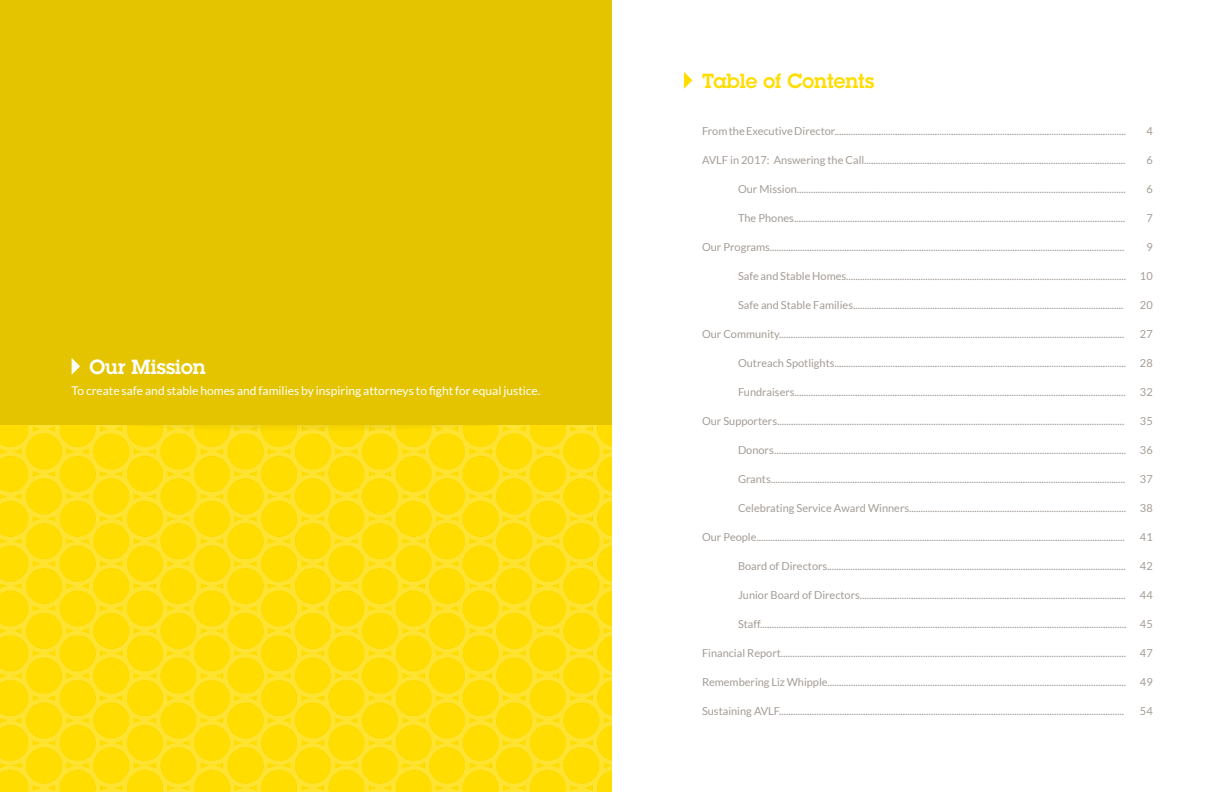
<style>
.page{position:relative;width:1224px;height:792px;background:#fff}
.page>*{position:absolute;margin:0;border:0;box-sizing:border-box;transform-origin:0 0}
.t1{font:600 20px "Lubalin Graph";color:#fd0}
.t2{font:600 20px "Lubalin Graph";color:#fff}
.t3{font:12px "Lato";color:#fff}
.t4{font:11px "Lato";color:#a49c96}
</style>
<div class="page">
<img style="left:0;top:424px;width:612px;height:368px">
<svg style="left:684px;top:72px;width:8px;height:17px"></svg>
<svg style="left:44px;top:393px;width:523px;height:39px;background:#f4d50c"></svg>
<div style="left:0;top:0;width:612px;height:424px;background:#e4c400"></div>
<svg style="left:72px;top:358px;width:8px;height:17px"></svg>
<h1 class="t2" style="left:90px;top:353px;width:117px">Our Mission</h1>
<p class="t3" style="left:72px;top:384px;width:470px">To create safe and stable homes and families by inspiring attorneys to fight for equal justice.</p>
<h1 class="t1" style="left:702px;top:67px;width:174px">Table of Contents</h1>
<p class="t4" style="left:702px;top:125px;width:426px">From the Executive Director.............................................................................................................................</p>
<p class="t4" style="left:702px;top:154px;width:425px">AVLF in 2017: Answering the Call................................................................................................................</p>
<p class="t4" style="left:738px;top:183px;width:389px">Our Mission.............................................................................................................................................</p>
<p class="t4" style="left:738px;top:212px;width:389px">The Phones..............................................................................................................................................</p>
<p class="t4" style="left:702px;top:241px;width:424px">Our Programs........................................................................................................................................................</p>
<p class="t4" style="left:738px;top:270px;width:390px">Safe and Stable Homes........................................................................................................................</p>
<p class="t4" style="left:738px;top:299px;width:387px">Safe and Stable Families....................................................................................................................</p>
<p class="t4" style="left:702px;top:328px;width:424px">Our Community....................................................................................................................................................</p>
<p class="t4" style="left:738px;top:357px;width:390px">Outreach Spotlights.............................................................................................................................</p>
<p class="t4" style="left:738px;top:386px;width:389px">Fundraisers..............................................................................................................................................</p>
<p class="t4" style="left:702px;top:415px;width:424px">Our Supporters.....................................................................................................................................................</p>
<p class="t4" style="left:738px;top:444px;width:390px">Donors.......................................................................................................................................................</p>
<p class="t4" style="left:738px;top:473px;width:389px">Grants........................................................................................................................................................</p>
<p class="t4" style="left:738px;top:502px;width:390px">Celebrating Service Award Winners.............................................................................................</p>
<p class="t4" style="left:702px;top:531px;width:424px">Our People..............................................................................................................................................................</p>
<p class="t4" style="left:738px;top:560px;width:389px">Board of Directors................................................................................................................................</p>
<p class="t4" style="left:738px;top:589px;width:389px">Junior Board of Directors..................................................................................................................</p>
<p class="t4" style="left:738px;top:618px;width:390px">Staff.............................................................................................................................................................</p>
<p class="t4" style="left:702px;top:647px;width:426px">Financial Report....................................................................................................................................................</p>
<p class="t4" style="left:702px;top:676px;width:426px">Remembering Liz Whipple................................................................................................................................</p>
<p class="t4" style="left:702px;top:705px;width:424px">Sustaining AVLF....................................................................................................................................................</p>
<p class="t4" style="left:1146px;top:125px;width:8px">4</p>
<p class="t4" style="left:1146px;top:154px;width:8px">6</p>
<p class="t4" style="left:1146px;top:183px;width:8px">6</p>
<p class="t4" style="left:1146px;top:212px;width:8px">7</p>
<p class="t4" style="left:1146px;top:241px;width:8px">9</p>
<p class="t4" style="left:1140px;top:270px;width:14px">10</p>
<p class="t4" style="left:1140px;top:299px;width:14px">20</p>
<p class="t4" style="left:1140px;top:328px;width:14px">27</p>
<p class="t4" style="left:1140px;top:357px;width:14px">28</p>
<p class="t4" style="left:1140px;top:386px;width:14px">32</p>
<p class="t4" style="left:1140px;top:415px;width:14px">35</p>
<p class="t4" style="left:1140px;top:444px;width:14px">36</p>
<p class="t4" style="left:1140px;top:473px;width:14px">37</p>
<p class="t4" style="left:1140px;top:502px;width:14px">38</p>
<p class="t4" style="left:1140px;top:531px;width:14px">41</p>
<p class="t4" style="left:1140px;top:560px;width:14px">42</p>
<p class="t4" style="left:1140px;top:589px;width:14px">44</p>
<p class="t4" style="left:1140px;top:618px;width:14px">45</p>
<p class="t4" style="left:1140px;top:647px;width:14px">47</p>
<p class="t4" style="left:1140px;top:676px;width:14px">49</p>
<p class="t4" style="left:1140px;top:705px;width:14px">54</p>
</div>
